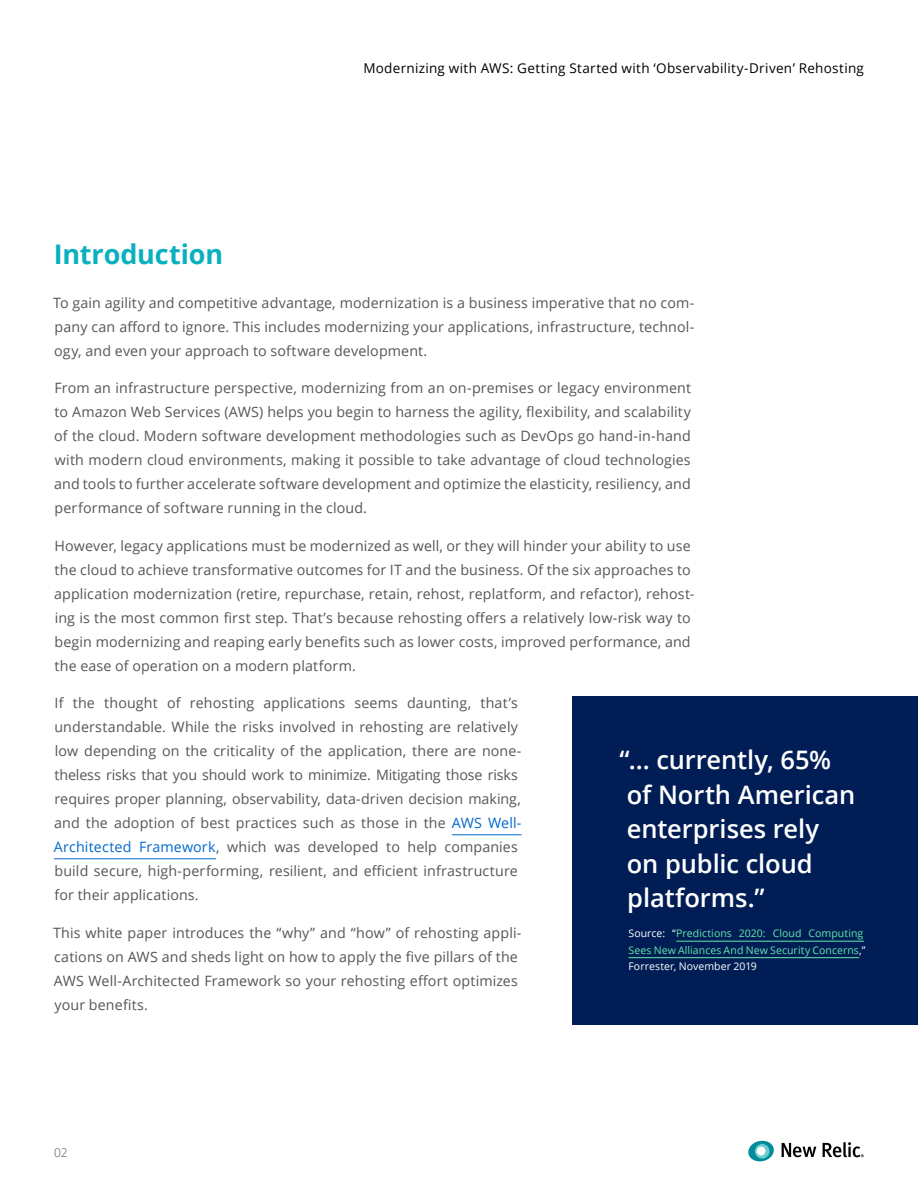
<style>
.page{position:relative;width:918px;height:1188px;background:#fff}
.page>*{position:absolute;margin:0;border:0;box-sizing:border-box;transform-origin:0 0}
.Header_1{font:700 27px "Open Sans";letter-spacing:-.005em;color:#0ab0bf}
.Callout__quoted_copy{font:600 25.5px/34.5px "Open Sans";letter-spacing:-.005em;color:#fff}
.Body_Copy{font:14.25px/24px "Open Sans";letter-spacing:.01em;color:#54565a;text-align:justify}
.Body_Copy__last_par{font:14.25px/24px "Open Sans";letter-spacing:.01em;color:#54565a}
.t1{font:13.5px "Open Sans";letter-spacing:.02em;color:#000}
.t2{font:300 12px "Open Sans";color:#54565a}
.Descriptor{font:10.5px/16.5px "Open Sans";letter-spacing:.005em;color:#66e6ab}
.s1{color:#0169ce}
.s2{color:#fff}
</style>
<div class="page">
<svg style="left:782px;top:1143px;width:34px;height:14px"></svg>
<svg style="left:823px;top:1142px;width:41px;height:15px"></svg>
<svg style="left:748px;top:1141px;width:26px;height:20px"></svg>
<hr style="left:452px;top:834px;width:70px;height:1px;background:#0169ce">
<hr style="left:54px;top:858px;width:162px;height:1px;background:#0169ce">
<div style="left:572px;top:696px;width:346px;height:328px;background:#001e55"></div>
<hr style="left:676px;top:941px;width:188px;height:1px;background:#66e6ab">
<hr style="left:629px;top:957px;width:230px;height:1px;background:#66e6ab">
<p class="t1" style="left:363px;top:58px;width:502px">Modernizing with AWS: Getting Started with ‘Observability-Driven’ Rehosting</p>
<p class="Header_1" style="left:54px;top:235px;width:171px">Introduction</p>
<p class="Body_Copy" style="left:53px;top:290px;width:643px">To gain agility and competitive advantage, modernization is a business imperative that no com&shy;pany can afford to ignore. This includes modernizing your applications, infrastructure, technol&shy;ogy, and even your approach to software development.</p>
<p class="Body_Copy" style="left:54px;top:376px;width:639px">From an infrastructure perspective, modernizing from an on-premises or legacy environment to Amazon Web Services (AWS) helps you begin to harness the agility, flexibility, and scalability of the cloud. Modern software development methodologies such as DevOps go hand-in-hand with modern cloud environments, making it possible to take advantage of cloud technologies and tools to further accelerate software development and optimize the elasticity, resiliency, and performance of software running in the cloud.</p>
<p class="Body_Copy" style="left:54px;top:533px;width:642px;text-align:left">However, legacy applications must be modernized as well, or they will hinder your ability to use the cloud to achieve transformative outcomes for IT and the business. Of the six approaches to application modernization (retire, repurchase, retain, rehost, replatform, and refactor), rehost&shy;ing is the most common first step. That’s because rehosting offers a relatively low-risk way to begin modernizing and reaping early benefits such as lower costs, improved performance, and the ease of operation on a modern platform.</p>
<p class="Body_Copy" style="left:54px;top:691px;width:469px;text-align:left">If the thought of rehosting applications seems daunting, that’s understandable. While the risks involved in rehosting are relatively low depending on the criticality of the application, there are none&shy;theless risks that you should work to minimize. Mitigating those risks requires proper planning, observability, data-driven decision making, and the adoption of best practices such as those in the <span class="s1">AWS Well-Architected Framework</span>, which was developed to help companies build secure, high-performing, resilient, and efficient infrastructure for their applications.</p>
<p class="Body_Copy__last_par" style="left:53px;top:920px;width:470px">This white paper introduces the “why” and “how” of rehosting appli&shy;cations on AWS and sheds light on how to apply the five pillars of the AWS Well-Architected Framework so your rehosting effort optimizes your benefits.</p>
<p class="Callout__quoted_copy" style="left:620px;top:742px;width:237px">“... currently, 65% of North American enterprises rely<br>on public cloud platforms.”</p>
<p class="Descriptor" style="left:628px;top:925px;width:239px"><span class="s2">Source: “</span>Predictions 2020: Cloud Computing<br>Sees New Alliances And New Security Concerns<span class="s2">,”<br>Forrester, November 2019</span></p>
<p class="t2" style="left:54px;top:1144px;width:15px">02</p>
</div>
